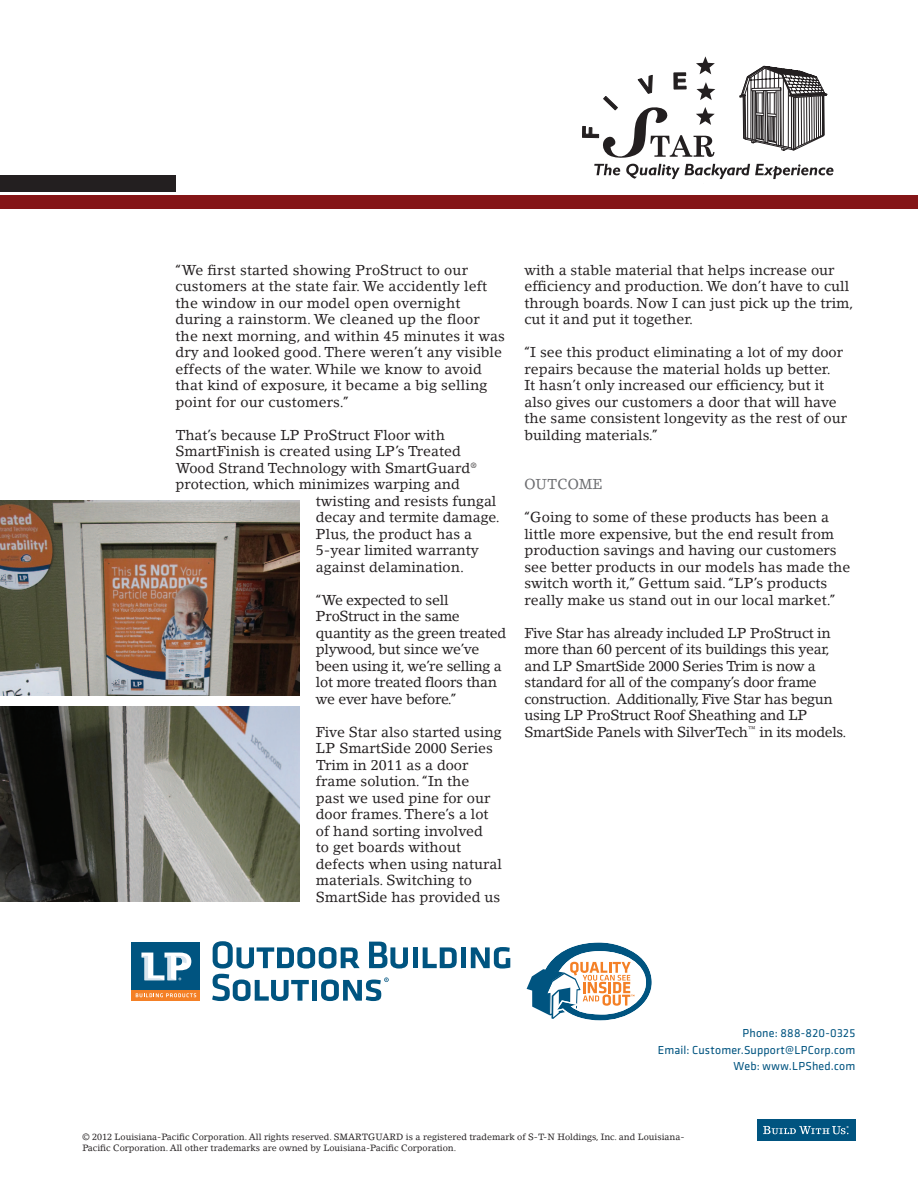
<style>
.page{position:relative;width:918px;height:1188px;background:#fff}
.page>*{position:absolute;margin:0;border:0;box-sizing:border-box;transform-origin:0 0}
.t1{font:14.25px/16.5px "Lino Letter Std";color:#231f20}
.t2{font:14.25px/16.5px "Lino Letter Std";letter-spacing:-.02em;color:#231f20}
.t3{font:14.25px "Lino Letter Std";color:#6c6d70}
.t4{font:12px/16.5px "Klavika";letter-spacing:.015em;color:#005480;text-align:right}
.t5{font:9px/10.8px "Lino Letter Std";color:#231f20}
</style>
<div class="page">
<div style="left:757px;top:1119px;width:98px;height:22px;background:#005480"></div>
<svg style="left:763px;top:1126px;width:86px;height:8px"></svg>
<div style="left:0;top:195px;width:918px;height:14px;background:#841517"></div>
<div style="left:0;top:175px;width:176px;height:17px;background:#231f20"></div>
<svg style="left:582px;top:56px;width:251px;height:123px"></svg>
<img style="left:0;top:706px;width:300px;height:195px">
<img style="left:0;top:501px;width:300px;height:195px">
<svg style="left:526px;top:942px;width:126px;height:79px"></svg>
<div style="left:132px;top:990px;width:68px;height:11px;background:#f48026"></div>
<svg style="left:136px;top:993px;width:60px;height:4px"></svg>
<div style="left:132px;top:942px;width:68px;height:48px;background:#005480"></div>
<svg style="left:141px;top:953px;width:50px;height:27px"></svg>
<div style="left:413px;top:947px;width:5px;height:21px;background:#005480"></div>
<svg style="left:423px;top:947px;width:34px;height:21px"></svg>
<div style="left:461px;top:947px;width:5px;height:21px;background:#005480"></div>
<svg style="left:471px;top:947px;width:39px;height:22px"></svg>
<svg style="left:212px;top:941px;width:196px;height:60px"></svg>
<p class="t1" style="left:176px;top:261px;width:331px">“We first started showing ProStruct to our customers at the state fair. We accidently left the window in our model open overnight during a rainstorm. We cleaned up the floor the next morning, and within 45 minutes it was dry and looked good. There weren’t any visible effects of the water. While we know to avoid that kind of exposure, it became a big selling point for our customers.”</p>
<p class="t1" style="left:176px;top:426px;width:271px">That’s because LP ProStruct Floor with</p>
<p class="t1" style="left:176px;top:443px;width:287px">SmartFinish is created using LP’s Treated</p>
<p class="t1" style="left:176px;top:459px;width:303px">Wood Strand Technology with SmartGuard®</p>
<p class="t1" style="left:176px;top:476px;width:286px">protection, which minimizes warping and</p>
<p class="t1" style="left:316px;top:492px;width:182px">twisting and resists fungal</p>
<p class="t1" style="left:316px;top:509px;width:185px">decay and termite damage.</p>
<p class="t1" style="left:316px;top:525px;width:158px">Plus, the product has a</p>
<p class="t1" style="left:316px;top:542px;width:164px">5-year limited warranty</p>
<p class="t1" style="left:316px;top:558px;width:150px">against delamination.</p>
<p class="t2" style="left:316px;top:591px;width:192px">“We expected to sell<br>ProStruct in the same quantity as the green treated plywood, but since we’ve been using it, we’re selling a lot more treated floors than we ever have before.”</p>
<p class="t1" style="left:316px;top:723px;width:188px">Five Star also started using<br>LP SmartSide 2000 Series<br>Trim in 2011 as a door frame solution. “In the<br>past we used pine for our door frames. There’s a lot of hand sorting involved<br>to get boards without defects when using natural materials. Switching to<br>SmartSide has provided us</p>
<p class="t1" style="left:524px;top:261px;width:330px">with a stable material that helps increase our efficiency and production. We don’t have to cull through boards. Now I can just pick up the trim, cut it and put it together.</p>
<p class="t1" style="left:524px;top:344px;width:324px">“I see this product eliminating a lot of my door repairs because the material holds up better.<br>It hasn’t only increased our efficiency, but it also gives our customers a door that will have the same consistent longevity as the rest of our building materials.”</p>
<p class="t3" style="left:524px;top:475px;width:80px">OUTCOME</p>
<p class="t1" style="left:524px;top:509px;width:327px">“Going to some of these products has been a little more expensive, but the end result from production savings and having our customers see better products in our models has made the switch worth it,” Gettum said. “LP’s products really make us stand out in our local market.”</p>
<p class="t2" style="left:524px;top:624px;width:324px">Five Star has already included LP ProStruct in more than 60 percent of its buildings this year, and LP SmartSide 2000 Series Trim is now a standard for all of the company’s door frame construction. Additionally, Five Star has begun using LP ProStruct Roof Sheathing and LP SmartSide Panels with SilverTech<sup>™</sup> in its models.</p>
<p class="t4" style="left:658px;top:1025px;width:199px">Phone: 888-820-0325<br>Email: Customer.Support@LPCorp.com<br>Web: www.LPShed.com</p>
<p class="t5" style="left:82px;top:1132px;width:604px">© 2012 Louisiana-Pacific Corporation. All rights reserved. SMARTGUARD is a registered trademark of S-T-N Holdings, Inc. and Louisiana-<br>Pacific Corporation. All other trademarks are owned by Louisiana-Pacific Corporation.</p>
</div>
